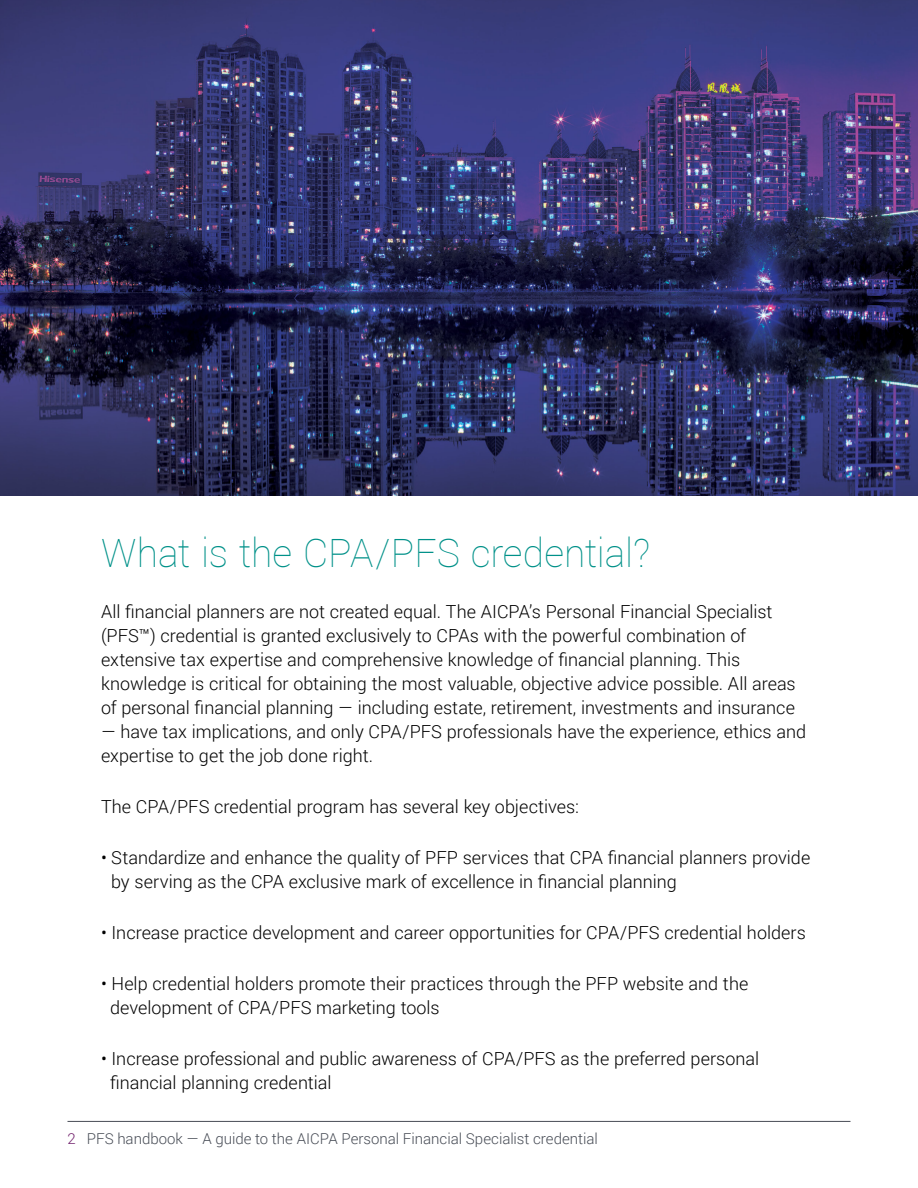
<style>
.page{position:relative;width:918px;height:1188px;background:#fff}
.page>*{position:absolute;margin:0;border:0;box-sizing:border-box;transform-origin:0 0}
.t1{font:100 39px "Roboto";color:#009189}
.t2{font:300 18px/24px "Roboto";color:#000}
.t3{font:300 15px "Roboto";color:#474c55}
.s1{color:#72226d}
</style>
<div class="page">
<hr style="left:68px;top:1121px;width:782px;height:1px;background:#474c55">
<img style="left:0;top:0;width:918px;height:496px">
<h1 class="t1" style="left:101px;top:526px;width:551px">What is the CPA/PFS credential?</h1>
<p class="t2" style="left:101px;top:599px;width:696px">All financial planners are not created equal. The AICPA’s Personal Financial Specialist (PFS™) credential is granted exclusively to CPAs with the powerful combination of extensive tax expertise and comprehensive knowledge of financial planning. This knowledge is critical for obtaining the most valuable, objective advice possible. All areas of personal financial planning — including estate, retirement, investments and insurance</p>
<p class="t2" style="left:101px;top:719px;width:707px">— have tax implications, and only CPA/PFS professionals have the experience, ethics and expertise to get the job done right.</p>
<p class="t2" style="left:101px;top:794px;width:479px">The CPA/PFS credential program has several key objectives:</p>
<p class="t2" style="left:111px;top:845px;width:701px;text-indent:-10px">• Standardize and enhance the quality of PFP services that CPA financial planners provide by serving as the CPA exclusive mark of excellence in financial planning</p>
<p class="t2" style="left:101px;top:920px;width:706px">• Increase practice development and career opportunities for CPA/PFS credential holders</p>
<p class="t2" style="left:110px;top:971px;width:640px;text-indent:-9px">• Help credential holders promote their practices through the PFP website and the development of CPA/PFS marketing tools</p>
<p class="t2" style="left:110px;top:1046px;width:651px;text-indent:-9px">• Increase professional and public awareness of CPA/PFS as the preferred personal financial planning credential</p>
<p class="t3" style="left:68px;top:1128px;width:532px"><span class="s1">2</span> PFS handbook — A guide to the AICPA Personal Financial Specialist credential</p>
</div>
